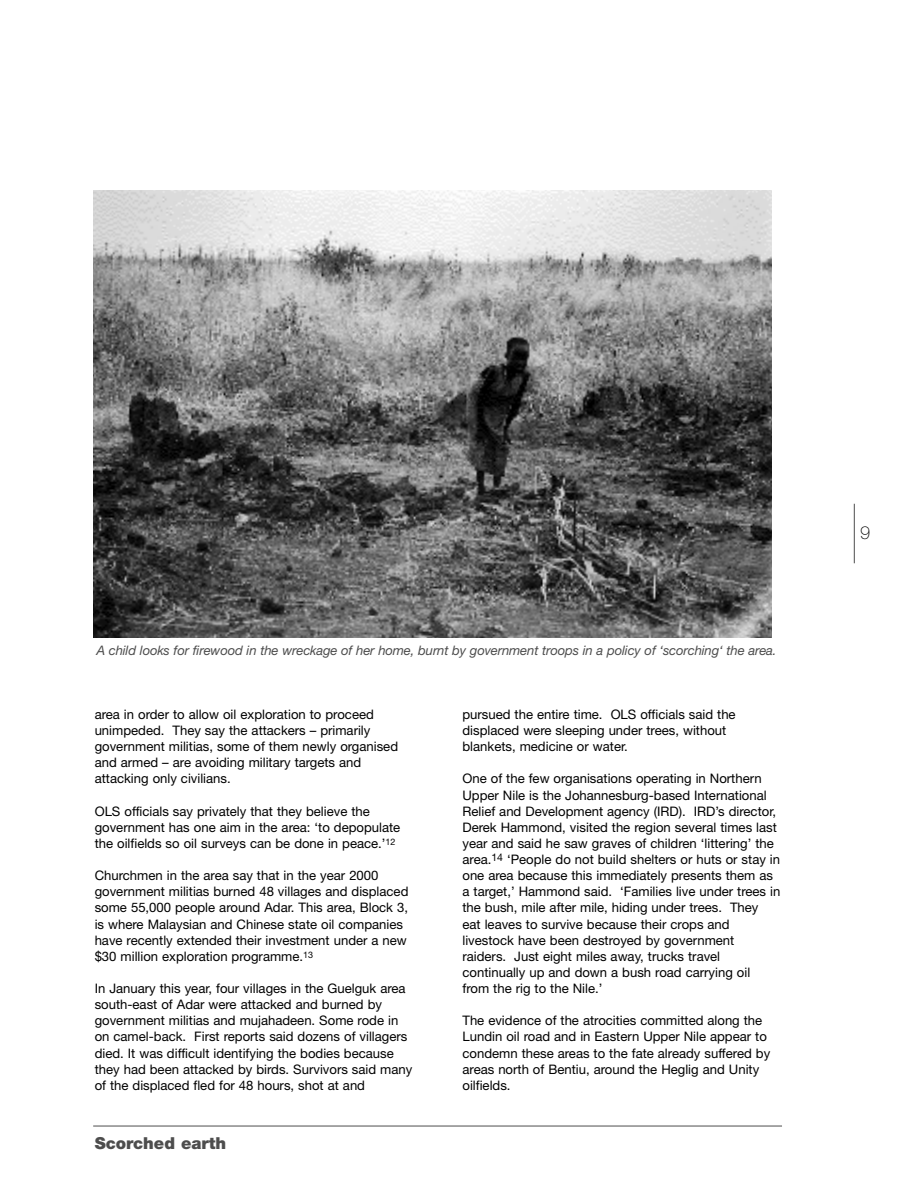
<style>
.page{position:relative;width:918px;height:1188px;background:#fff}
.page>*{position:absolute;margin:0;border:0;box-sizing:border-box;transform-origin:0 0}
.t1{font:100 18px "Helvetica Neue";color:#000}
.t2{font:900 16.5px "Helvetica Neue";color:#4d4d4d}
.t3{font:13.2px/16.2px "Helvetica Neue";color:#000}
.t4{font:italic 13.2px "Helvetica Neue";letter-spacing:-.01em;color:#4d4d4d}
</style>
<div class="page">
<hr style="left:93px;top:1126px;width:689px;height:1px;background:#4d4d4d">
<hr style="left:854px;top:504px;width:1px;height:59px;background:#4d4d4d">
<img style="left:93px;top:191px;width:679px;height:447px">
<p class="t4" style="left:96px;top:646px;width:682px">A child looks for firewood in the wreckage of her home, burnt by government troops in a policy of ‘scorching‘ the area.</p>
<p class="t3" style="left:95px;top:707px;width:305px">area in order to allow oil exploration to proceed unimpeded. They say the attackers – primarily government militias, some of them newly organised and armed – are avoiding military targets and attacking only civilians.</p>
<p class="t3" style="left:95px;top:804px;width:307px">OLS officials say privately that they believe the government has one aim in the area: ‘to depopulate the oilfields so oil surveys can be done in peace.’<sup>12</sup></p>
<p class="t3" style="left:95px;top:869px;width:315px">Churchmen in the area say that in the year 2000 government militias burned 48 villages and displaced some 55,000 people around Adar. This area, Block 3, is where Malaysian and Chinese state oil companies have recently extended their investment under a new $30 million exploration programme.<sup>13</sup></p>
<p class="t3" style="left:95px;top:981px;width:319px">In January this year, four villages in the Guelguk area south-east of Adar were attacked and burned by government militias and mujahadeen. Some rode in on camel-back. First reports said dozens of villagers died. It was difficult identifying the bodies because they had been attacked by birds. Survivors said many of the displaced fled for 48 hours, shot at and</p>
<p class="t2" style="left:95px;top:1137px;width:133px">Scorched earth</p>
<p class="t3" style="left:462px;top:707px;width:275px">pursued the entire time. OLS officials said the displaced were sleeping under trees, without blankets, medicine or water.</p>
<p class="t3" style="left:462px;top:772px;width:319px">One of the few organisations operating in Northern Upper Nile is the Johannesburg-based International Relief and Development agency (IRD). IRD’s director, Derek Hammond, visited the region several times last year and said he saw graves of children ‘littering’ the area.<sup>14</sup> ‘People do not build shelters or huts or stay in one area because this immediately presents them as a target,’ Hammond said. ‘Families live under trees in the bush, mile after mile, hiding under trees. They<br>eat leaves to survive because their crops and livestock have been destroyed by government raiders. Just eight miles away, trucks travel continually up and down a bush road carrying oil<br>from the rig to the Nile.’</p>
<p class="t3" style="left:462px;top:1014px;width:309px">The evidence of the atrocities committed along the Lundin oil road and in Eastern Upper Nile appear to condemn these areas to the fate already suffered by areas north of Bentiu, around the Heglig and Unity oilfields.</p>
<h1 class="t1" style="left:860px;top:526px;width:12px">9</h1>
</div>
